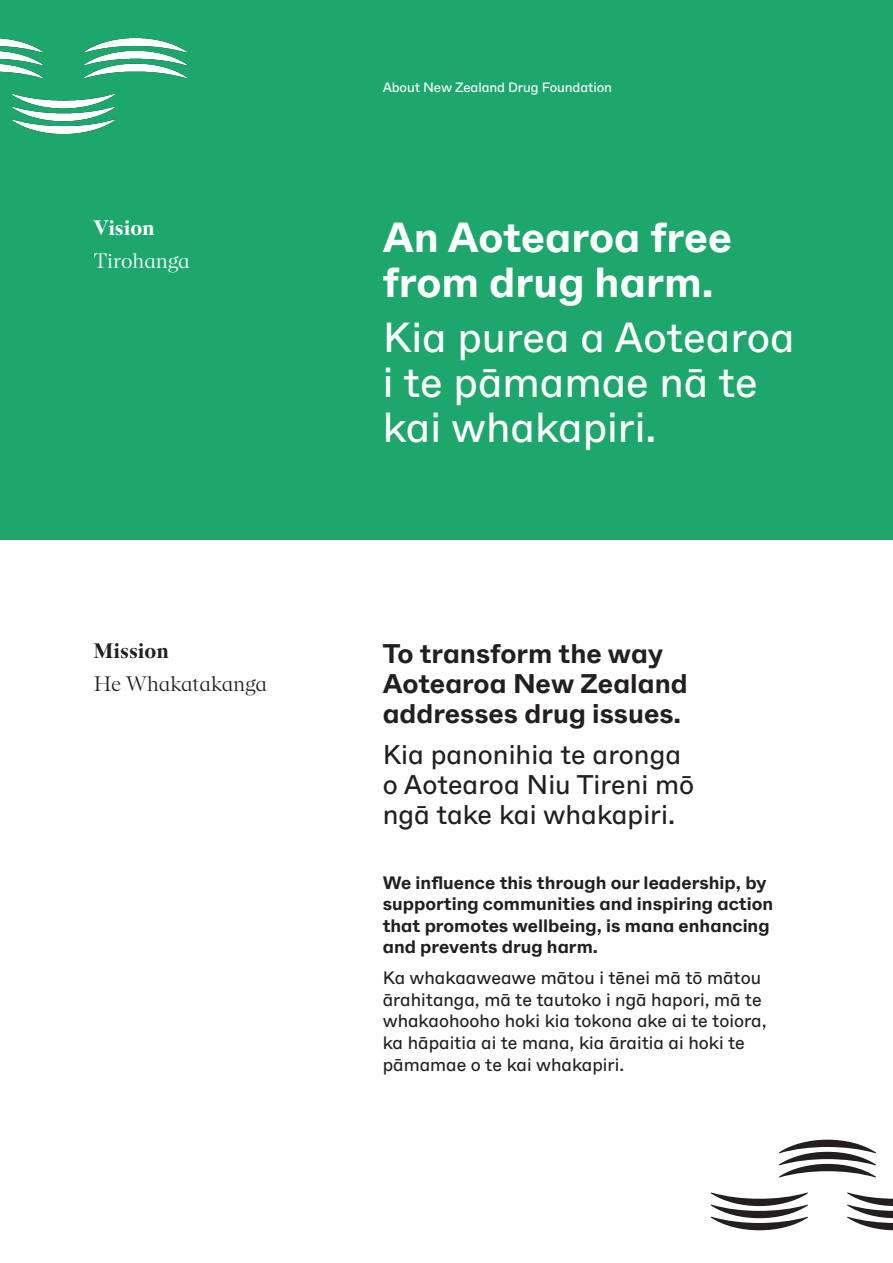
<style>
.page{position:relative;width:893px;height:1263px;background:#fff}
.page>*{position:absolute;margin:0;border:0;box-sizing:border-box;transform-origin:0 0}
.Subheading_2__para{font:42px/45px "ABC Whyte";color:#fff}
.Subheading_2__para-2{font:700 42px/45px "ABC Whyte";color:#fff}
.Subheading_2__para-3{font:27px/30px "ABC Whyte";color:#231f20}
.Subheading_2__para-4{font:700 27px/30px "ABC Whyte";color:#231f20}
.Subheading_1{font:300 21px "ABC Arizona Serif";color:#231f20}
.Subheading_1-2{font:300 21px "ABC Arizona Serif";color:#fff}
.Subheading_1-3{font:700 21px "ABC Arizona Serif";color:#231f20}
.Subheading_1-4{font:700 21px "ABC Arizona Serif";color:#fff}
.Subheading_2__para-5{font:18px/21.6px "ABC Whyte";color:#231f20}
.Subheading_2__para-6{font:700 18px/21.6px "ABC Whyte";color:#231f20}
.t1{font:13.5px "ABC Whyte";letter-spacing:-.01em;color:#fff}
</style>
<div class="page">
<div style="left:0;top:0;width:893px;height:539px;background:#1da76d"></div>
<img style="left:0;top:38px;width:186px;height:95px">
<svg style="left:847px;top:1192px;width:46px;height:38px"></svg>
<svg style="left:711px;top:1192px;width:97px;height:38px"></svg>
<svg style="left:779px;top:1140px;width:97px;height:37px"></svg>
<p class="Subheading_1-4" style="left:94px;top:215px;width:63px">Vision</p>
<p class="Subheading_1-2" style="left:94px;top:249px;width:98px">Tirohanga</p>
<p class="Subheading_1-3" style="left:94px;top:639px;width:77px">Mission</p>
<p class="Subheading_1" style="left:94px;top:672px;width:175px">He Whakatakanga</p>
<p class="t1" style="left:383px;top:79px;width:231px">About New Zealand Drug Foundation</p>
<p class="Subheading_2__para-2" style="left:383px;top:215px;width:351px">An Aotearoa free from drug harm.</p>
<p class="Subheading_2__para" style="left:383px;top:315px;width:413px">Kia purea a Aotearoa i te pāmamae nā te kai whakapiri.</p>
<p class="Subheading_2__para-4" style="left:383px;top:639px;width:307px">To transform the way<br>Aotearoa New Zealand addresses drug issues.</p>
<p class="Subheading_2__para-3" style="left:383px;top:740px;width:313px">Kia panonihia te aronga o Aotearoa Niu Tireni mō ngā take kai whakapiri.</p>
<p class="Subheading_2__para-6" style="left:383px;top:872px;width:392px">We influence this through our leadership, by supporting communities and inspiring action that promotes wellbeing, is mana enhancing and prevents drug harm.</p>
<p class="Subheading_2__para-5" style="left:383px;top:967px;width:385px">Ka whakaaweawe mātou i tēnei mā tō mātou ārahitanga, mā te tautoko i ngā hapori, mā te whakaohooho hoki kia tokona ake ai te toiora, ka hāpaitia ai te mana, kia āraitia ai hoki te pāmamae o te kai whakapiri.</p>
</div>
